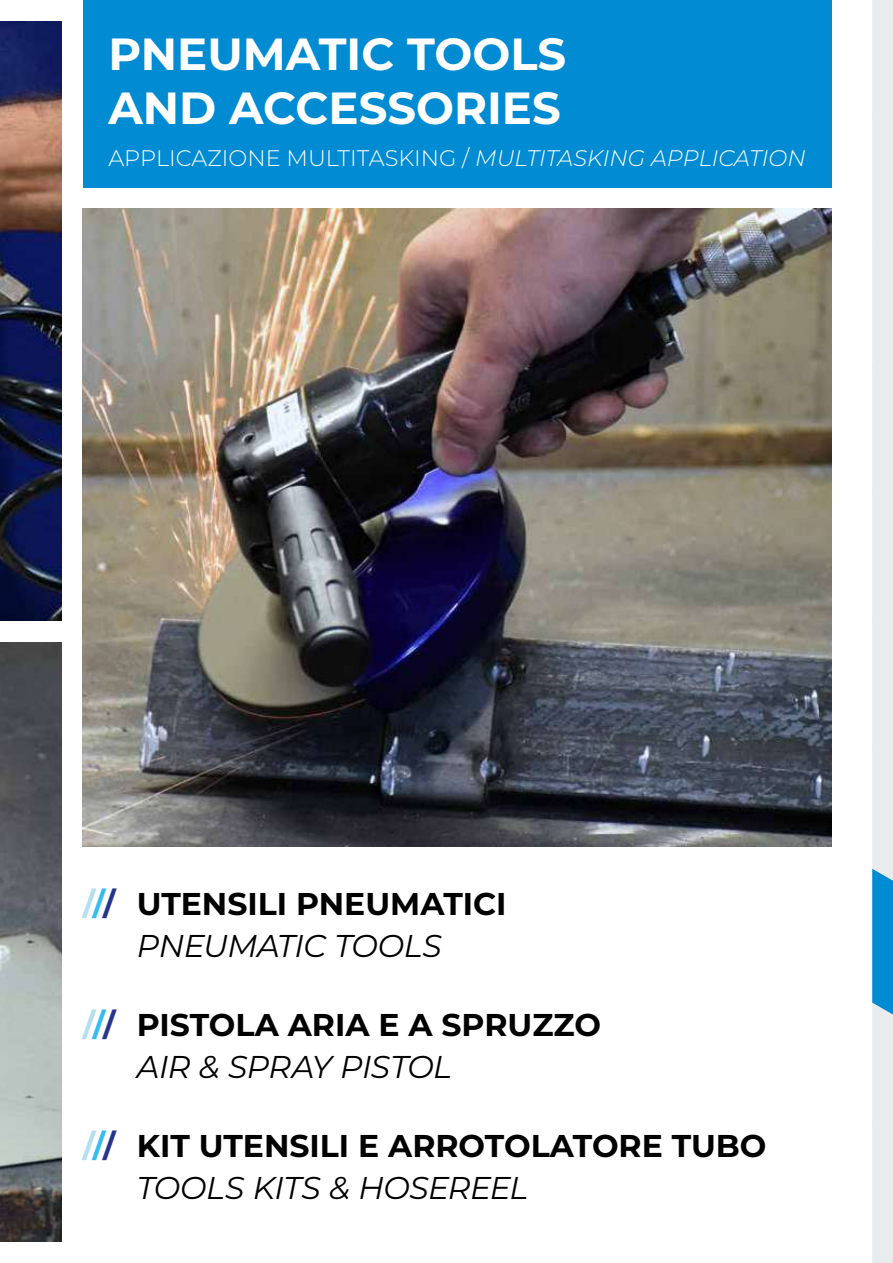
<style>
.page{position:relative;width:893px;height:1263px;background:#fff}
.page>*{position:absolute;margin:0;border:0;box-sizing:border-box;transform-origin:0 0}
.t1{font:700 45px/54px "Montserrat";color:#fff}
.t2{font:700 31.5px/42px "Montserrat";color:#000}
.t3{font:300 22.5px "Montserrat";color:#fff}
.s1{font-style:italic}
.s2{color:#b3dfef}
.s3{color:#36bcee}
.s4{color:#26358c}
.s5{font-weight:400;font-style:italic}
</style>
<div class="page">
<div style="left:83px;top:0;width:748px;height:187px;background:#008bd2"></div>
<img style="left:0;top:21px;width:62px;height:600px">
<img style="left:0;top:642px;width:62px;height:600px">
<img style="left:83px;top:208px;width:748px;height:638px">
<svg style="left:872px;top:0;width:21px;height:1263px;background:#d1e1e9"></svg>
<h1 class="t1" style="left:108px;top:25px;width:459px">PNEUMATIC TOOLS<br>AND ACCESSORIES</h1>
<p class="t3" style="left:108px;top:143px;width:699px">APPLICAZIONE MULTITASKING / <span class="s1">MULTITASKING APPLICATION</span></p>
<p class="t2" style="left:83px;top:881px;width:425px;text-align:center"><span class="s2">/</span><span class="s3">/</span><span class="s4">/</span> UTENSILI PNEUMATICI<br><span class="s5">PNEUMATIC TOOLS</span></p>
<p class="t2" style="left:137px;top:1002px;width:466px;text-indent:-54px"><span class="s2">/</span><span class="s3">/</span><span class="s4">/</span> PISTOLA ARIA E A SPRUZZO<br><span class="s5">AIR &amp; SPRAY PISTOL</span></p>
<p class="t2" style="left:137px;top:1123px;width:631px;text-indent:-54px"><span class="s2">/</span><span class="s3">/</span><span class="s4">/</span> KIT UTENSILI E ARROTOLATORE TUBO<br><span class="s5">TOOLS KITS &amp; HOSEREEL</span></p>
</div>
